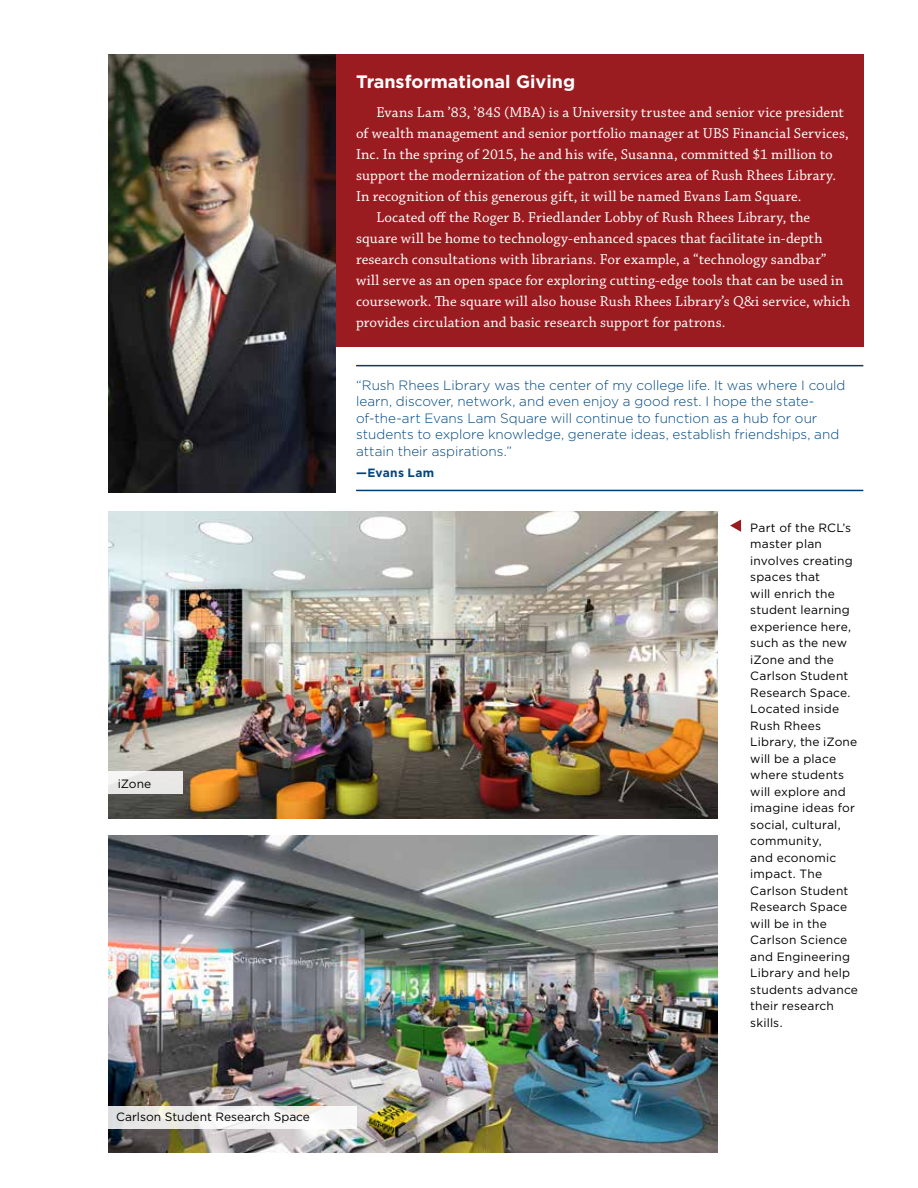
<style>
.page{position:relative;width:918px;height:1188px;background:#fff}
.page>*{position:absolute;margin:0;border:0;box-sizing:border-box;transform-origin:0 0}
.t1{font:700 18px "Gotham";color:#fff}
.t2{font:15px "Chaparral Pro";letter-spacing:.01em;color:#fff}
.t3{font:300 13.5px/16.5px "Gotham";color:#00467f}
.t4{font:12px/16.5px "Gotham";letter-spacing:.015em;color:#000}
.t5{font:700 12px "Gotham";letter-spacing:.025em;color:#00467f}
</style>
<div class="page">
<div style="left:108px;top:54px;width:756px;height:293px;background:#9b1c20"></div>
<img style="left:108px;top:512px;width:609px;height:307px">
<img style="left:108px;top:54px;width:228px;height:438px">
<hr style="left:356px;top:365px;width:507px;height:1px;background:#003b71">
<hr style="left:356px;top:490px;width:507px;height:1px;background:#003b71">
<img style="left:108px;top:836px;width:609px;height:317px">
<svg style="left:730px;top:520px;width:11px;height:12px"></svg>
<div style="left:108px;top:771px;width:75px;height:23px;background:linear-gradient(to right,#eeeeed,#e6e6e5)"></div>
<svg style="left:108px;top:1106px;width:248px;height:23px;fill:#f6f5f5"></svg>
<p class="t4" style="left:118px;top:775px;width:35px">iZone</p>
<p class="t4" style="left:116px;top:1108px;width:195px">Carlson Student Research Space</p>
<p class="t1" style="left:356px;top:69px;width:221px">Transformational Giving</p>
<p class="t2" style="left:376px;top:104px;width:469px">Evans Lam ’83, ’84S (MBA) is a University trustee and senior vice president</p>
<p class="t2" style="left:356px;top:125px;width:494px">of wealth management and senior portfolio manager at UBS Financial Services,</p>
<p class="t2" style="left:356px;top:146px;width:478px">Inc. In the spring of 2015, he and his wife, Susanna, committed $1 million to</p>
<p class="t2" style="left:356px;top:167px;width:482px">support the modernization of the patron services area of Rush Rhees Library.</p>
<p class="t2" style="left:356px;top:188px;width:447px">In recognition of this generous gift, it will be named Evans Lam Square.</p>
<p class="t2" style="left:376px;top:209px;width:435px">Located off the Roger B. Friedlander Lobby of Rush Rhees Library, the</p>
<p class="t2" style="left:356px;top:230px;width:468px">square will be home to technology-enhanced spaces that facilitate in-depth</p>
<p class="t2" style="left:356px;top:251px;width:472px">research consultations with librarians. For example, a “technology sandbar”</p>
<p class="t2" style="left:356px;top:272px;width:489px">will serve as an open space for exploring cutting-edge tools that can be used in</p>
<p class="t2" style="left:356px;top:293px;width:496px">coursework. The square will also house Rush Rhees Library’s Q&amp;i service, which</p>
<p class="t2" style="left:356px;top:314px;width:371px">provides circulation and basic research support for patrons.</p>
<p class="t3" style="left:356px;top:377px;width:491px">“Rush Rhees Library was the center of my college life. It was where I could learn, discover, network, and even enjoy a good rest. I hope the state&shy;of-the-art Evans Lam Square will continue to function as a hub for our students to explore knowledge, generate ideas, establish friendships, and attain their aspirations.”</p>
<p class="t5" style="left:356px;top:465px;width:80px">—Evans Lam</p>
<p class="t4" style="left:750px;top:519px;width:109px">Part of the RCL’s master plan involves creating spaces that<br>will enrich the student learning experience here, such as the new iZone and the<br>Carlson Student<br>Research Space.<br>Located inside<br>Rush Rhees<br>Library, the iZone will be a place where students will explore and imagine ideas for social, cultural, community,<br>and economic impact. The<br>Carlson Student<br>Research Space will be in the<br>Carlson Science and Engineering<br>Library and help students advance their research skills.</p>
</div>
